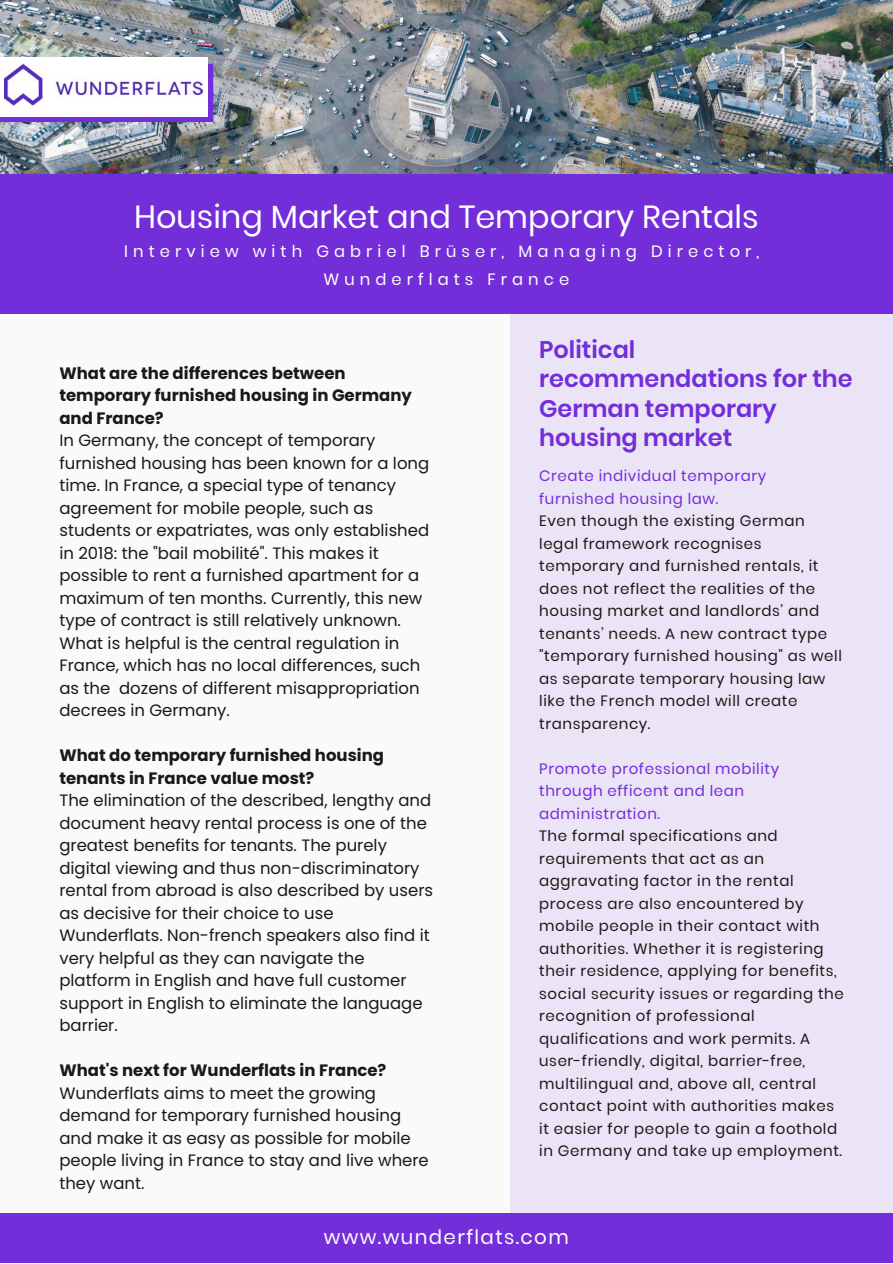
<style>
.page{position:relative;width:893px;height:1264px;background:#fff}
.page>*{position:absolute;margin:0;border:0;box-sizing:border-box;transform-origin:0 0}
.t1{font:31.95px "Poppins";color:#fff}
.t2{font:600 24px/29.2px "Poppins";color:#732dd9}
.t3{font:19.8px "Poppins";letter-spacing:.07em;color:#fdfdfd}
.t4{font:16.5px/22.5px "Poppins";color:#1b1915}
.t5{font:700 16.5px/22.5px "Poppins";color:#1b1915}
.t6{font:16.35px "Poppins";letter-spacing:.31em;color:#fff}
.t7{font:15px/22.5px "Poppins";letter-spacing:.04em;color:#1b1915}
.t8{font:15px/22.5px "Poppins";letter-spacing:.04em;color:#732dd9}
</style>
<div class="page">
<div style="left:0;top:0;width:892px;height:1262px;background:#fafafa"></div>
<img style="left:0;top:0;width:892px;height:174px">
<div style="left:510px;top:295px;width:382px;height:917px;background:#ebe4f6"></div>
<svg style="left:0;top:64px;width:213px;height:58px"></svg>
<div style="left:0;top:58px;width:207px;height:58px;background:#fff"></div>
<div style="left:0;top:1212px;width:892px;height:50px;background:#732dd9"></div>
<div style="left:0;top:174px;width:892px;height:139px;background:#732dd9"></div>
<img style="left:5px;top:64px;width:198px;height:46px">
<p class="t1" style="left:134px;top:195px;width:626px">Housing Market and Temporary Rentals</p>
<p class="t6" style="left:124px;top:239px;width:636px">Interview with Gabriel Brüser, Managing Director,</p>
<p class="t6" style="left:323px;top:267px;width:247px">Wunderflats France</p>
<p class="t5" style="left:59px;top:362px;width:354px">What are the differences between temporary furnished housing in Germany and France?</p>
<p class="t4" style="left:59px;top:429px;width:371px">In Germany, the concept of temporary furnished housing has been known for a long time. In France, a special type of tenancy agreement for mobile people, such as students or expatriates, was only established in 2018: the "bail mobilité". This makes it possible to rent a furnished apartment for a maximum of ten months. Currently, this new type of contract is still relatively unknown.<br>What is helpful is the central regulation in France, which has no local differences, such as the dozens of different misappropriation decrees in Germany.</p>
<p class="t5" style="left:59px;top:744px;width:326px">What do temporary furnished housing tenants in France value most?</p>
<p class="t4" style="left:59px;top:789px;width:375px">The elimination of the described, lengthy and document heavy rental process is one of the greatest benefits for tenants. The purely digital viewing and thus non-discriminatory rental from abroad is also described by users as decisive for their choice to use Wunderflats. Non-french speakers also find it very helpful as they can navigate the platform in English and have full customer support in English to eliminate the language barrier.</p>
<p class="t5" style="left:59px;top:1059px;width:328px">What's next for Wunderflats in France?</p>
<p class="t4" style="left:59px;top:1081px;width:371px">Wunderflats aims to meet the growing demand for temporary furnished housing and make it as easy as possible for mobile people living in France to stay and live where they want.</p>
<p class="t2" style="left:539px;top:335px;width:98px">Political</p>
<p class="t2" style="left:539px;top:364px;width:315px">recommendations for the</p>
<p class="t2" style="left:539px;top:393px;width:239px">German temporary housing market</p>
<p class="t8" style="left:539px;top:465px;width:228px">Create individual temporary furnished housing law.</p>
<p class="t7" style="left:539px;top:510px;width:304px">Even though the existing German legal framework recognises temporary and furnished rentals, it does not reflect the realities of the housing market and landlords’ and tenants’ needs. A new contract type "temporary furnished housing" as well as separate temporary housing law like the French model will create transparency.</p>
<p class="t8" style="left:539px;top:757px;width:241px">Promote professional mobility through efficent and lean administration.</p>
<p class="t7" style="left:539px;top:824px;width:306px">The formal specifications and requirements that act as an aggravating factor in the rental process are also encountered by mobile people in their contact with authorities. Whether it is registering their residence, applying for benefits, social security issues or regarding the recognition of professional qualifications and work permits. A user-friendly, digital, barrier-free, multilingual and, above all, central contact point with authorities makes it easier for people to gain a foothold in Germany and take up employment.</p>
<p class="t3" style="left:324px;top:1222px;width:246px">www.wunderflats.com</p>
</div>
